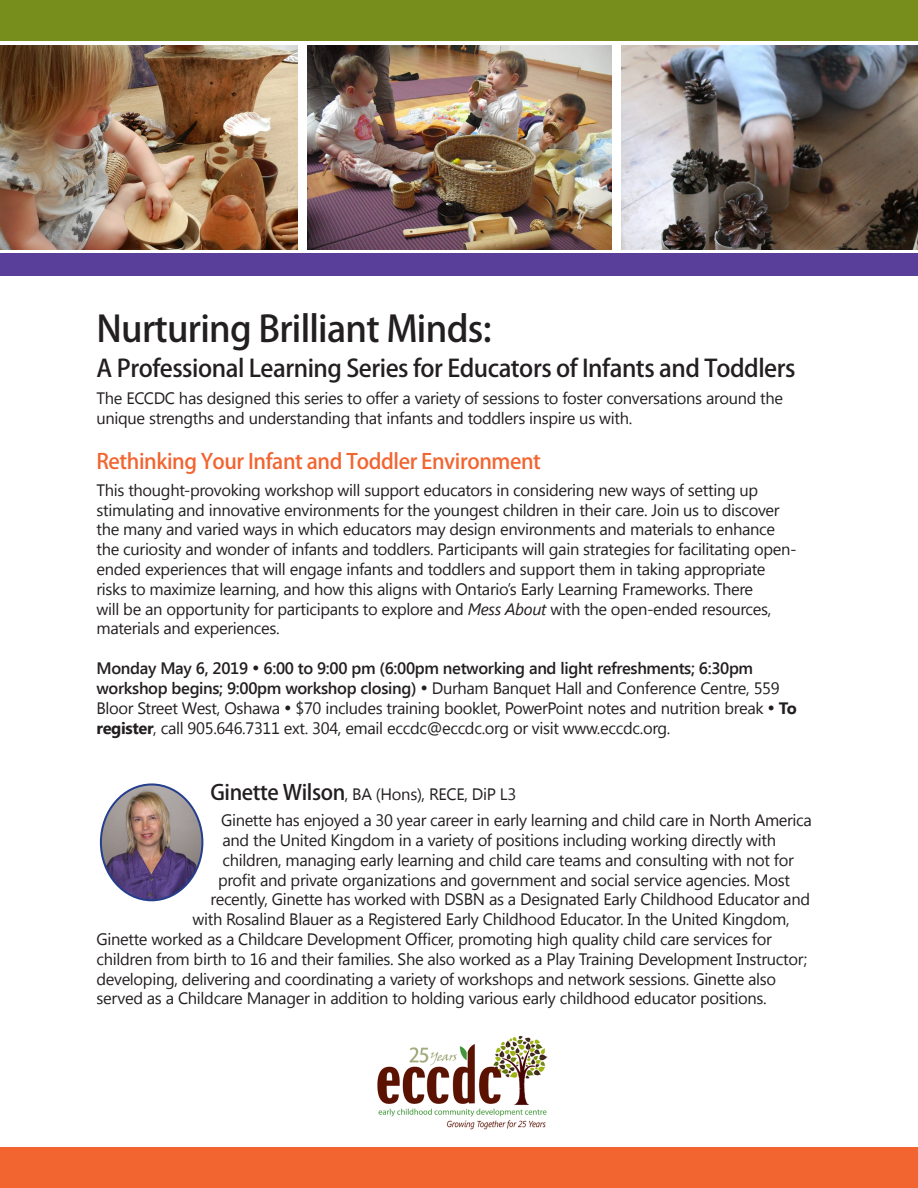
<style>
.page{position:relative;width:918px;height:1188px;background:#fff}
.page>*{position:absolute;margin:0;border:0;box-sizing:border-box;transform-origin:0 0}
.t1{font:500 36px "Koz Go Pro";letter-spacing:-.02em;color:#231f20}
.t2{font:500 24px "Koz Go Pro";letter-spacing:-.02em;color:#231f20}
.t3{font:500 21px "Koz Go Pro";letter-spacing:-.02em;color:#f26430}
.t4{font:16.5px/19.8px "Segoe UI";letter-spacing:-.02em;color:#231f20}
.s1{font-style:italic}
.s2{font-weight:600}
.s3{font-weight:700}
.s4{font-family:"Koz Go Pro";font-weight:500;font-size:21px}
</style>
<div class="page">
<img style="left:308px;top:45px;width:303px;height:204px">
<div style="left:0;top:254px;width:918px;height:22px;background:#593f99"></div>
<img style="left:1px;top:45px;width:297px;height:204px">
<img style="left:622px;top:45px;width:296px;height:204px">
<div style="left:0;top:1148px;width:918px;height:40px;background:#f26430"></div>
<div style="left:0;top:0;width:918px;height:40px;background:#778e1d"></div>
<img style="left:377px;top:1035px;width:171px;height:95px">
<img style="left:101px;top:785px;width:101px;height:115px">
<div style="left:100px;top:783px;width:103px;height:118px;border:2px solid #253f8e;border-radius:50%"></div>
<p class="t1" style="left:97px;top:306px;width:397px">Nurturing Brilliant Minds:</p>
<p class="t2" style="left:97px;top:353px;width:700px">A Professional Learning Series for Educators of Infants and Toddlers</p>
<p class="t4" style="left:97px;top:388px;width:688px">The ECCDC has designed this series to offer a variety of sessions to foster conversations around the unique strengths and understanding that infants and toddlers inspire us with.</p>
<p class="t3" style="left:97px;top:448px;width:446px">Rethinking Your Infant and Toddler Environment</p>
<p class="t4" style="left:97px;top:479px;width:702px">This thought-provoking workshop will support educators in considering new ways of setting up stimulating and innovative environments for the youngest children in their care. Join us to discover the many and varied ways in which educators may design environments and materials to enhance the curiosity and wonder of infants and toddlers. Participants will gain strategies for facilitating open&shy;ended experiences that will engage infants and toddlers and support them in taking appropriate risks to maximize learning, and how this aligns with Ontario’s Early Learning Frameworks. There<br>will be an opportunity for participants to explore and <span class="s1">Mess About</span> with the open-ended resources, materials and experiences.</p>
<p class="t4" style="left:97px;top:658px;width:702px"><span class="s2">Monday May 6, 2019</span> • <span class="s2">6:00 to 9:00 pm (6:00pm networking and light refreshments; 6:30pm workshop begins; 9:00pm workshop closing)</span> • Durham Banquet Hall and Conference Centre, 559<br>Bloor Street West, Oshawa • $70 includes training booklet, PowerPoint notes and nutrition break • <span class="s3">To register</span>, call 905.646.7311 ext. 304, email eccdc@eccdc.org or visit www.eccdc.org.</p>
<p class="t4" style="left:211px;top:783px;width:307px"><span class="s4">Ginette Wilson</span>, BA (Hons), RECE, DiP L3</p>
<p class="t4" style="left:221px;top:810px;width:592px">Ginette has enjoyed a 30 year career in early learning and child care in North America</p>
<p class="t4" style="left:223px;top:829px;width:555px">and the United Kingdom in a variety of positions including working directly with</p>
<p class="t4" style="left:223px;top:849px;width:573px">children, managing early learning and child care teams and consulting with not for</p>
<p class="t4" style="left:218px;top:869px;width:574px">profit and private organizations and government and social service agencies. Most</p>
<p class="t4" style="left:211px;top:889px;width:601px">recently, Ginette has worked with DSBN as a Designated Early Childhood Educator and</p>
<p class="t4" style="left:193px;top:909px;width:599px">with Rosalind Blauer as a Registered Early Childhood Educator. In the United Kingdom,</p>
<p class="t4" style="left:97px;top:928px;width:677px">Ginette worked as a Childcare Development Officer, promoting high quality child care services for</p>
<p class="t4" style="left:97px;top:948px;width:712px">children from birth to 16 and their families. She also worked as a Play Training Development Instructor;</p>
<p class="t4" style="left:97px;top:968px;width:681px">developing, delivering and coordinating a variety of workshops and network sessions. Ginette also</p>
<p class="t4" style="left:97px;top:988px;width:672px">served as a Childcare Manager in addition to holding various early childhood educator positions.</p>
</div>
